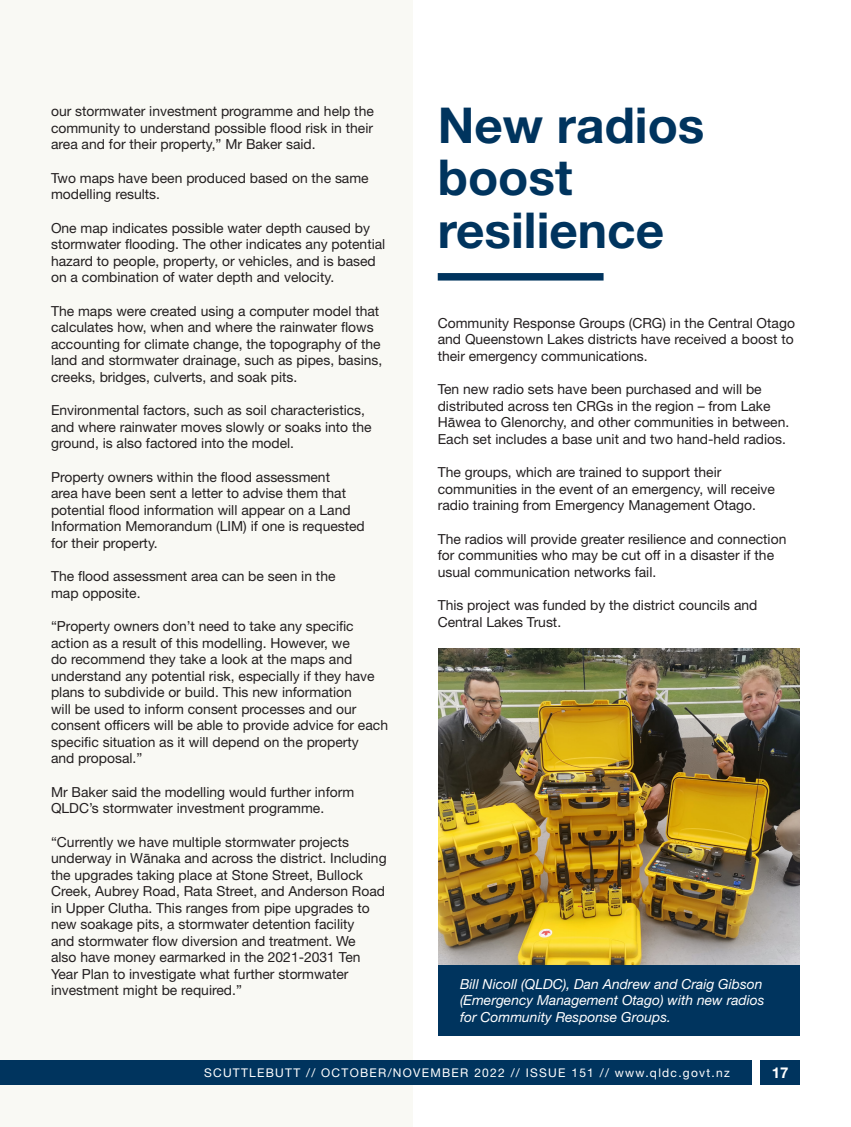
<style>
.page{position:relative;width:851px;height:1127px;background:#fff}
.page>*{position:absolute;margin:0;border:0;box-sizing:border-box;transform-origin:0 0}
.head_half_page_text{font:700 49.5px/52.5px "Helvetica Neue LT Std";color:#00345e}
.t1{font:700 15px "Helvetica Neue LT Std";color:#fff}
.bod{font:13.8px/16.5px "Helvetica Neue LT Std";color:#231f20}
.bod-2{font:italic 13.8px/16.5px "Helvetica Neue LT Std";color:#fff}
.t2{font:12px "Helvetica Neue LT Std";letter-spacing:.105em;color:#fff}
.s1{font-family:"Helvetica"}
</style>
<div class="page">
<div style="left:0;top:0;width:412px;height:1127px;background:#f9f9f4"></div>
<div style="left:437px;top:273px;width:166px;height:8px;background:#00345e"></div>
<img style="left:438px;top:648px;width:361px;height:317px">
<div style="left:438px;top:965px;width:361px;height:70px;background:#00345e"></div>
<div style="left:760px;top:1060px;width:39px;height:24px;background:#00345e"></div>
<div style="left:0;top:1060px;width:751px;height:24px;background:#00345e"></div>
<p class="bod" style="left:51px;top:103px;width:324px;text-align:justify">our stormwater investment programme and help the community to understand possible flood risk in their area and for their property,” Mr Baker said.</p>
<p class="bod" style="left:51px;top:169px;width:319px">Two maps have been produced based on the same modelling results.</p>
<p class="bod" style="left:51px;top:219px;width:336px">One map indicates possible water depth caused by stormwater flooding. The other indicates any potential hazard to people, property, or vehicles, and is based on a combination of water depth and velocity.</p>
<p class="bod" style="left:51px;top:302px;width:333px">The maps were created using a computer model that calculates how, when and where the rainwater flows accounting for climate change, the topography of the land and stormwater drainage, such as pipes, basins, creeks, bridges, culverts, and soak pits.</p>
<p class="bod" style="left:51px;top:402px;width:322px">Environmental factors, such as soil characteristics, and where rainwater moves slowly or soaks into the ground, is also factored into the model.</p>
<p class="bod" style="left:51px;top:468px;width:315px">Property owners within the flood assessment<br>area have been sent a letter to advise them that potential flood information will appear on a Land Information Memorandum (LIM) if one is requested for their property.</p>
<p class="bod" style="left:51px;top:568px;width:286px">The flood assessment area can be seen in the map opposite.</p>
<p class="bod" style="left:51px;top:618px;width:338px">“Property owners don’t need to take any specific action as a result of this modelling. However, we<br>do recommend they take a look at the maps and understand any potential risk, especially if they have plans to subdivide or build. This new information<br>will be used to inform consent processes and our consent officers will be able to provide advice for each specific situation as it will depend on the property<br>and proposal.”</p>
<p class="bod" style="left:51px;top:783px;width:304px">Mr Baker said the modelling would further inform<br>QLDC’s stormwater investment programme.</p>
<p class="bod" style="left:51px;top:833px;width:337px">“Currently we have multiple stormwater projects underway in W<span class="s1">ā</span>naka and across the district. Including the upgrades taking place at Stone Street, Bullock Creek, Aubrey Road, Rata Street, and Anderson Road in Upper Clutha. This ranges from pipe upgrades to new soakage pits, a stormwater detention facility<br>and stormwater flow diversion and treatment. We<br>also have money earmarked in the 2021-2031 Ten Year Plan to investigate what further stormwater investment might be required.”</p>
<p class="head_half_page_text" style="left:437px;top:98px;width:268px">New radios boost resilience</p>
<p class="bod" style="left:437px;top:314px;width:358px;text-align:justify">Community Response Groups (CRG) in the Central Otago and Queenstown Lakes districts have received a boost to their emergency communications.</p>
<p class="bod" style="left:437px;top:381px;width:353px">Ten new radio sets have been purchased and will be distributed across ten CRGs in the region – from Lake H<span class="s1">ā</span>wea to Glenorchy, and other communities in between.<br>Each set includes a base unit and two hand-held radios.</p>
<p class="bod" style="left:437px;top:464px;width:339px">The groups, which are trained to support their communities in the event of an emergency, will receive radio training from Emergency Management Otago.</p>
<p class="bod" style="left:437px;top:530px;width:350px">The radios will provide greater resilience and connection for communities who may be cut off in a disaster if the usual communication networks fail.</p>
<p class="bod" style="left:437px;top:597px;width:321px">This project was funded by the district councils and<br>Central Lakes Trust.</p>
<p class="bod-2" style="left:460px;top:975px;width:306px">Bill Nicoll (QLDC), Dan Andrew and Craig Gibson (Emergency Management Otago) with new radios for Community Response Groups.</p>
<p class="t2" style="left:204px;top:1065px;width:527px">SCUTTLEBUTT // OCTOBER/NOVEMBER 2022 // ISSUE 151 // www.qldc.govt.nz</p>
<p class="t1" style="left:771px;top:1063px;width:18px">17</p>
</div>
